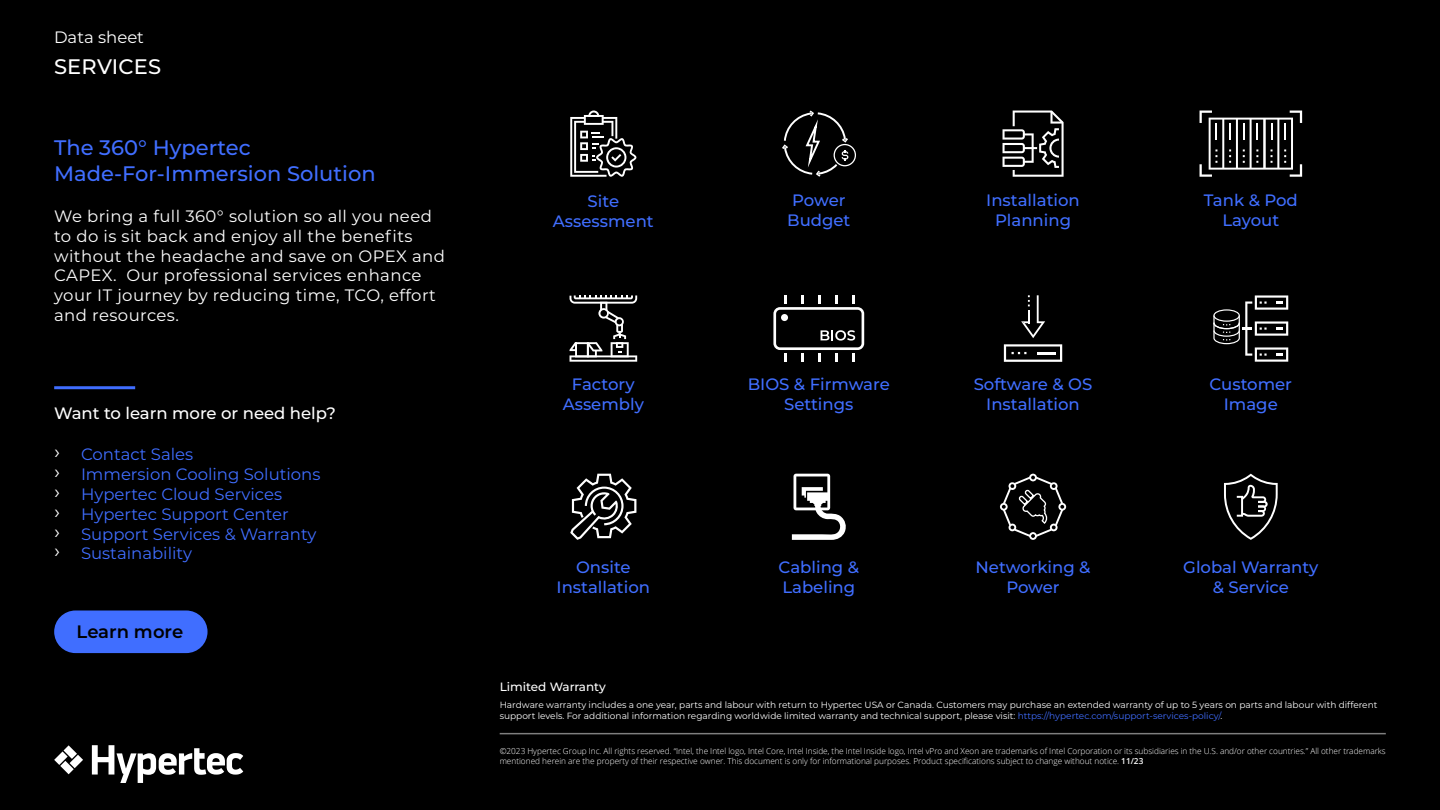
<style>
.page{position:relative;width:1440px;height:810px;background:#000}
.page>*{position:absolute;margin:0;border:0;box-sizing:border-box;transform-origin:0 0}
.t1{font:500 21px "Montserrat";color:#406eff}
.t2{font:500 21px "Montserrat";letter-spacing:.01em;color:#fff}
.t3{font:19.5px "Montserrat";color:#fff}
.t4{font:600 18px "Montserrat";letter-spacing:-.005em;color:#000}
.t5{font:500 16.5px "Montserrat";color:#406eff}
.t6{font:16.5px/19.8px "Montserrat";letter-spacing:.025em;color:#fff}
.t7{font:16.5px "Montserrat";color:#406eff}
.t8{font:500 16.5px "Montserrat";color:#fff}
.t9{font:16.5px "Montserrat";color:#fff}
.t10{font:500 12px "Montserrat";color:#fff}
.t11{font:9px/10.8px "Montserrat";color:#fff}
.t12{font:300 8.25px/9.9px "Open Sans";color:#fff}
.s1{font-size:19.5px;color:#fff}
.s2{color:#406eff}
.s3{font-weight:600}
</style>
<div class="page">
<svg style="left:570px;top:111px;width:66px;height:66px"></svg>
<div style="left:834px;top:144px;width:22px;height:22px;border:1px solid #fff;border-radius:50%"></div>
<svg style="left:782px;top:110px;width:66px;height:67px"></svg>
<svg style="left:1003px;top:111px;width:61px;height:66px"></svg>
<svg style="left:1200px;top:111px;width:102px;height:66px"></svg>
<svg style="left:570px;top:295px;width:67px;height:67px"></svg>
<svg style="left:570px;top:474px;width:66px;height:66px"></svg>
<div style="left:773px;top:307px;width:91px;height:43px;border:3px solid #fff;border-radius:5px"></div>
<div style="left:781px;top:314px;width:7px;height:7px;background:#fff;border-radius:50%"></div>
<svg style="left:821px;top:330px;width:34px;height:11px"></svg>
<svg style="left:784px;top:295px;width:2px;height:9px"></svg>
<svg style="left:801px;top:295px;width:2px;height:9px"></svg>
<svg style="left:818px;top:295px;width:2px;height:9px"></svg>
<svg style="left:835px;top:295px;width:2px;height:9px"></svg>
<svg style="left:852px;top:295px;width:2px;height:9px"></svg>
<svg style="left:784px;top:353px;width:2px;height:9px"></svg>
<svg style="left:801px;top:353px;width:2px;height:9px"></svg>
<svg style="left:818px;top:353px;width:2px;height:9px"></svg>
<svg style="left:835px;top:353px;width:2px;height:9px"></svg>
<svg style="left:852px;top:353px;width:2px;height:9px"></svg>
<svg style="left:1004px;top:344px;width:58px;height:18px"></svg>
<svg style="left:1021px;top:295px;width:24px;height:43px"></svg>
<svg style="left:1213px;top:295px;width:75px;height:67px"></svg>
<svg style="left:792px;top:474px;width:54px;height:66px"></svg>
<svg style="left:1000px;top:474px;width:66px;height:66px"></svg>
<svg style="left:1224px;top:474px;width:54px;height:66px"></svg>
<svg style="left:54px;top:745px;width:29px;height:29px"></svg>
<svg style="left:92px;top:745px;width:151px;height:38px"></svg>
<hr style="left:500px;top:733px;width:886px;height:1px;background:#fff">
<div style="left:54px;top:611px;width:154px;height:42px;background:#406eff;border-radius:21px"></div>
<hr style="left:54px;top:386px;width:81px;height:3px;background:#406eff">
<p class="t9" style="left:54px;top:26px;width:92px">Data sheet</p>
<p class="t2" style="left:54px;top:53px;width:109px">SERVICES</p>
<p class="t1" style="left:54px;top:134px;width:198px">The 360° Hypertec</p>
<p class="t1" style="left:54px;top:159px;width:323px">Made-For-Immersion Solution</p>
<p class="t6" style="left:54px;top:206px;width:392px">We bring a full 360° solution so all you need to do is sit back and enjoy all the benefits without the headache and save on OPEX and CAPEX. Our professional services enhance your IT journey by reducing time, TCO, effort and resources.</p>
<p class="t8" style="left:54px;top:402px;width:283px">Want to learn more or need help?</p>
<p class="t7" style="left:54px;top:443px;width:141px"><span class="s1">ځ</span> Contact Sales</p>
<p class="t7" style="left:54px;top:463px;width:268px"><span class="s1">ځ</span> Immersion Cooling Solutions</p>
<p class="t7" style="left:54px;top:483px;width:230px"><span class="s1">ځ</span> Hypertec Cloud Services</p>
<p class="t7" style="left:54px;top:503px;width:236px"><span class="s1">ځ</span> Hypertec Support Center</p>
<p class="t7" style="left:54px;top:522px;width:264px"><span class="s1">ځ</span> Support Services &amp; Warranty</p>
<p class="t7" style="left:81px;top:542px;width:113px">Sustainability</p>
<p class="t3" style="left:54px;top:539px;width:8px">ځ</p>
<p class="t4" style="left:77px;top:619px;width:108px">Learn more</p>
<p class="t5" style="left:588px;top:190px;width:33px">Site</p>
<p class="t5" style="left:553px;top:210px;width:102px">Assessment</p>
<p class="t5" style="left:792px;top:189px;width:55px">Power</p>
<p class="t5" style="left:787px;top:209px;width:65px">Budget</p>
<p class="t5" style="left:986px;top:189px;width:95px">Installation</p>
<p class="t5" style="left:995px;top:209px;width:78px">Planning</p>
<p class="t5" style="left:1204px;top:189px;width:96px">Tank &amp; Pod</p>
<p class="t5" style="left:1222px;top:209px;width:58px">Layout</p>
<p class="t5" style="left:572px;top:373px;width:64px">Factory</p>
<p class="t5" style="left:563px;top:393px;width:83px">Assembly</p>
<p class="t5" style="left:748px;top:373px;width:143px">BIOS &amp; Firmware</p>
<p class="t5" style="left:784px;top:393px;width:71px">Settings</p>
<p class="t5" style="left:974px;top:373px;width:120px">Software &amp; OS</p>
<p class="t5" style="left:986px;top:393px;width:95px">Installation</p>
<p class="t5" style="left:1210px;top:373px;width:84px">Customer</p>
<p class="t5" style="left:1224px;top:393px;width:55px">Image</p>
<p class="t5" style="left:576px;top:557px;width:56px">Onsite</p>
<p class="t5" style="left:557px;top:576px;width:95px">Installation</p>
<p class="t5" style="left:779px;top:557px;width:82px">Cabling &amp;</p>
<p class="t5" style="left:782px;top:576px;width:74px">Labeling</p>
<p class="t5" style="left:976px;top:557px;width:117px">Networking &amp;</p>
<p class="t5" style="left:1006px;top:576px;width:55px">Power</p>
<p class="t5" style="left:1183px;top:557px;width:137px">Global Warranty</p>
<p class="t5" style="left:1213px;top:576px;width:78px">&amp; Service</p>
<p class="t10" style="left:500px;top:678px;width:108px">Limited Warranty</p>
<p class="t11" style="left:500px;top:699px;width:879px">Hardware warranty includes a one year, parts and labour with return to Hypertec USA or Canada. Customers may purchase an extended warranty of up to 5 years on parts and labour with different support levels. For additional information regarding worldwide limited warranty and technical support, please visit: <span class="s2">https://hypertec.com/support-services-policy/</span>.</p>
<p class="t12" style="left:500px;top:745px;width:888px">©2023 Hypertec Group Inc. All rights reserved. “Intel, the Intel logo, Intel Core, Intel Inside, the Intel Inside logo, Intel vPro and Xeon are trademarks of Intel Corporation or its subsidiaries in the U.S. and/or other countries.” All other trademarks mentioned herein are the property of their respective owner. This document is only for informational purposes. Product specifications subject to change without notice. <span class="s3">11/23</span></p>
</div>
